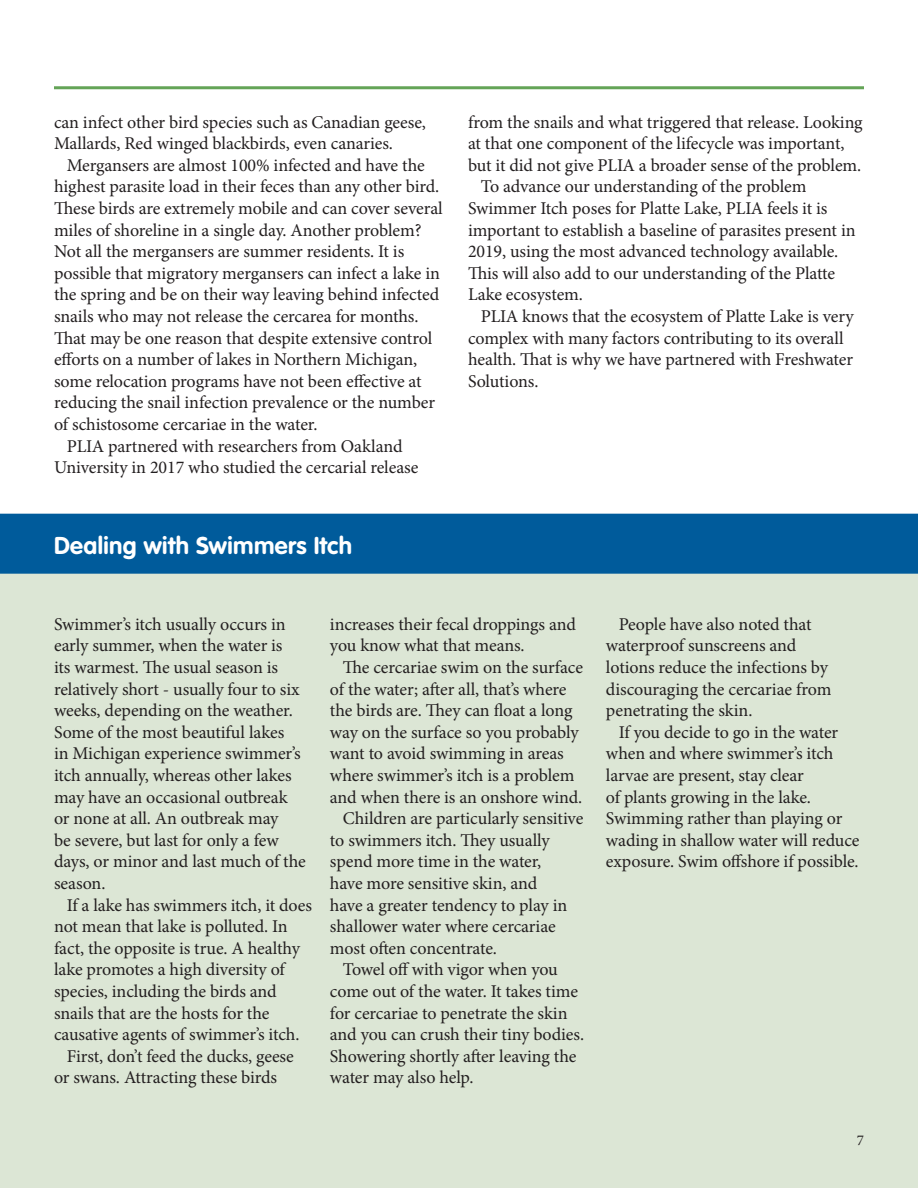
<style>
.page{position:relative;width:918px;height:1188px;background:#fff}
.page>*{position:absolute;margin:0;border:0;box-sizing:border-box;transform-origin:0 0}
.t1{font:700 24px "VAG Rounded";letter-spacing:.015em;color:#fff}
.t2{font:18px/21.6px "Minion Pro";letter-spacing:-.01em;color:#231f20}
.t3{font:15px "Minion Pro";color:#231f20}
</style>
<div class="page">
<div style="left:0;top:515px;width:918px;height:673px;background:#dce6d5"></div>
<div style="left:0;top:514px;width:918px;height:60px;background:#005b9b"></div>
<hr style="left:54px;top:86px;width:810px;height:3px;background:#64a457">
<p class="t2" style="left:54px;top:111px;width:374px">can infect other bird species such as Canadian geese,<br>Mallards, Red winged blackbirds, even canaries.</p>
<p class="t2" style="left:67px;top:154px;width:360px">Mergansers are almost 100% infected and have the</p>
<p class="t2" style="left:54px;top:176px;width:387px">highest parasite load in their feces than any other bird.</p>
<p class="t2" style="left:54px;top:198px;width:390px">These birds are extremely mobile and can cover several</p>
<p class="t2" style="left:54px;top:219px;width:369px">miles of shoreline in a single day. Another problem?</p>
<p class="t2" style="left:54px;top:241px;width:352px">Not all the mergansers are summer residents. It is</p>
<p class="t2" style="left:54px;top:262px;width:387px">possible that migratory mergansers can infect a lake in</p>
<p class="t2" style="left:54px;top:284px;width:387px">the spring and be on their way leaving behind infected</p>
<p class="t2" style="left:54px;top:306px;width:366px">snails who may not release the cercarea for months.</p>
<p class="t2" style="left:54px;top:327px;width:380px">That may be one reason that despite extensive control</p>
<p class="t2" style="left:54px;top:349px;width:365px">efforts on a number of lakes in Northern Michigan,</p>
<p class="t2" style="left:54px;top:370px;width:369px">some relocation programs have not been effective at</p>
<p class="t2" style="left:54px;top:392px;width:383px">reducing the snail infection prevalence or the number</p>
<p class="t2" style="left:54px;top:414px;width:265px">of schistosome cercariae in the water.</p>
<p class="t2" style="left:67px;top:435px;width:337px">PLIA partnered with researchers from Oakland</p>
<p class="t2" style="left:54px;top:457px;width:366px">University in 2017 who studied the cercarial release</p>
<h1 class="t1" style="left:54px;top:532px;width:300px">Dealing with Swimmers Itch</h1>
<p class="t2" style="left:468px;top:111px;width:396px">from the snails and what triggered that release. Looking</p>
<p class="t2" style="left:468px;top:133px;width:378px">at that one component of the lifecycle was important,</p>
<p class="t2" style="left:468px;top:154px;width:395px">but it did not give PLIA a broader sense of the problem.</p>
<p class="t2" style="left:481px;top:176px;width:327px">To advance our understanding of the problem</p>
<p class="t2" style="left:468px;top:198px;width:361px">Swimmer Itch poses for Platte Lake, PLIA feels it is</p>
<p class="t2" style="left:468px;top:219px;width:389px">important to establish a baseline of parasites present in</p>
<p class="t2" style="left:468px;top:241px;width:372px">2019, using the most advanced technology available.</p>
<p class="t2" style="left:468px;top:262px;width:369px">This will also add to our understanding of the Platte</p>
<p class="t2" style="left:468px;top:284px;width:116px">Lake ecosystem.</p>
<p class="t2" style="left:481px;top:306px;width:374px">PLIA knows that the ecosystem of Platte Lake is very</p>
<p class="t2" style="left:468px;top:327px;width:377px">complex with many factors contributing to its overall</p>
<p class="t2" style="left:468px;top:349px;width:387px">health. That is why we have partnered with Freshwater</p>
<p class="t2" style="left:468px;top:370px;width:72px">Solutions.</p>
<p class="t2" style="left:54px;top:613px;width:253px">Swimmer’s itch usually occurs in early summer, when the water is<br>its warmest. The usual season is relatively short - usually four to six weeks, depending on the weather.<br>Some of the most beautiful lakes<br>in Michigan experience swimmer’s itch annually, whereas other lakes may have an occasional outbreak or none at all. An outbreak may<br>be severe, but last for only a few days, or minor and last much of the season.</p>
<p class="t2" style="left:67px;top:894px;width:247px">If a lake has swimmers itch, it does</p>
<p class="t2" style="left:54px;top:916px;width:235px">not mean that lake is polluted. In</p>
<p class="t2" style="left:54px;top:937px;width:248px">fact, the opposite is true. A healthy</p>
<p class="t2" style="left:54px;top:959px;width:232px">lake promotes a high diversity of</p>
<p class="t2" style="left:54px;top:981px;width:224px">species, including the birds and</p>
<p class="t2" style="left:54px;top:1002px;width:217px">snails that are the hosts for the</p>
<p class="t2" style="left:54px;top:1024px;width:247px">causative agents of swimmer’s itch.</p>
<p class="t2" style="left:67px;top:1045px;width:229px">First, don’t feed the ducks, geese</p>
<p class="t2" style="left:54px;top:1067px;width:225px">or swans. Attracting these birds</p>
<p class="t2" style="left:330px;top:613px;width:247px">increases their fecal droppings and you know what that means.</p>
<p class="t2" style="left:343px;top:657px;width:242px">The cercariae swim on the surface</p>
<p class="t2" style="left:330px;top:678px;width:238px">of the water; after all, that’s where</p>
<p class="t2" style="left:330px;top:700px;width:244px">the birds are. They can float a long</p>
<p class="t2" style="left:330px;top:721px;width:250px">way on the surface so you probably</p>
<p class="t2" style="left:330px;top:743px;width:235px">want to avoid swimming in areas</p>
<p class="t2" style="left:330px;top:765px;width:246px">where swimmer’s itch is a problem</p>
<p class="t2" style="left:330px;top:786px;width:254px">and when there is an onshore wind.</p>
<p class="t2" style="left:343px;top:808px;width:242px">Children are particularly sensitive</p>
<p class="t2" style="left:330px;top:829px;width:221px">to swimmers itch. They usually</p>
<p class="t2" style="left:330px;top:851px;width:213px">spend more time in the water,</p>
<p class="t2" style="left:330px;top:873px;width:209px">have more sensitive skin, and</p>
<p class="t2" style="left:330px;top:894px;width:239px">have a greater tendency to play in</p>
<p class="t2" style="left:330px;top:916px;width:227px">shallower water where cercariae</p>
<p class="t2" style="left:330px;top:937px;width:168px">most often concentrate.</p>
<p class="t2" style="left:343px;top:959px;width:217px">Towel off with vigor when you</p>
<p class="t2" style="left:330px;top:981px;width:250px">come out of the water. It takes time</p>
<p class="t2" style="left:330px;top:1002px;width:239px">for cercariae to penetrate the skin</p>
<p class="t2" style="left:330px;top:1024px;width:256px">and you can crush their tiny bodies.</p>
<p class="t2" style="left:330px;top:1045px;width:248px">Showering shortly after leaving the</p>
<p class="t2" style="left:330px;top:1067px;width:145px">water may also help.</p>
<p class="t2" style="left:606px;top:613px;width:227px;text-indent:13px">People have also noted that waterproof sunscreens and lotions reduce the infections by discouraging the cercariae from penetrating the skin.</p>
<p class="t2" style="left:606px;top:721px;width:255px;text-indent:13px">If you decide to go in the water when and where swimmer’s itch larvae are present, stay clear<br>of plants growing in the lake.<br>Swimming rather than playing or wading in shallow water will reduce exposure. Swim offshore if possible.</p>
<p class="t3" style="left:857px;top:1130px;width:9px">7</p>
</div>
